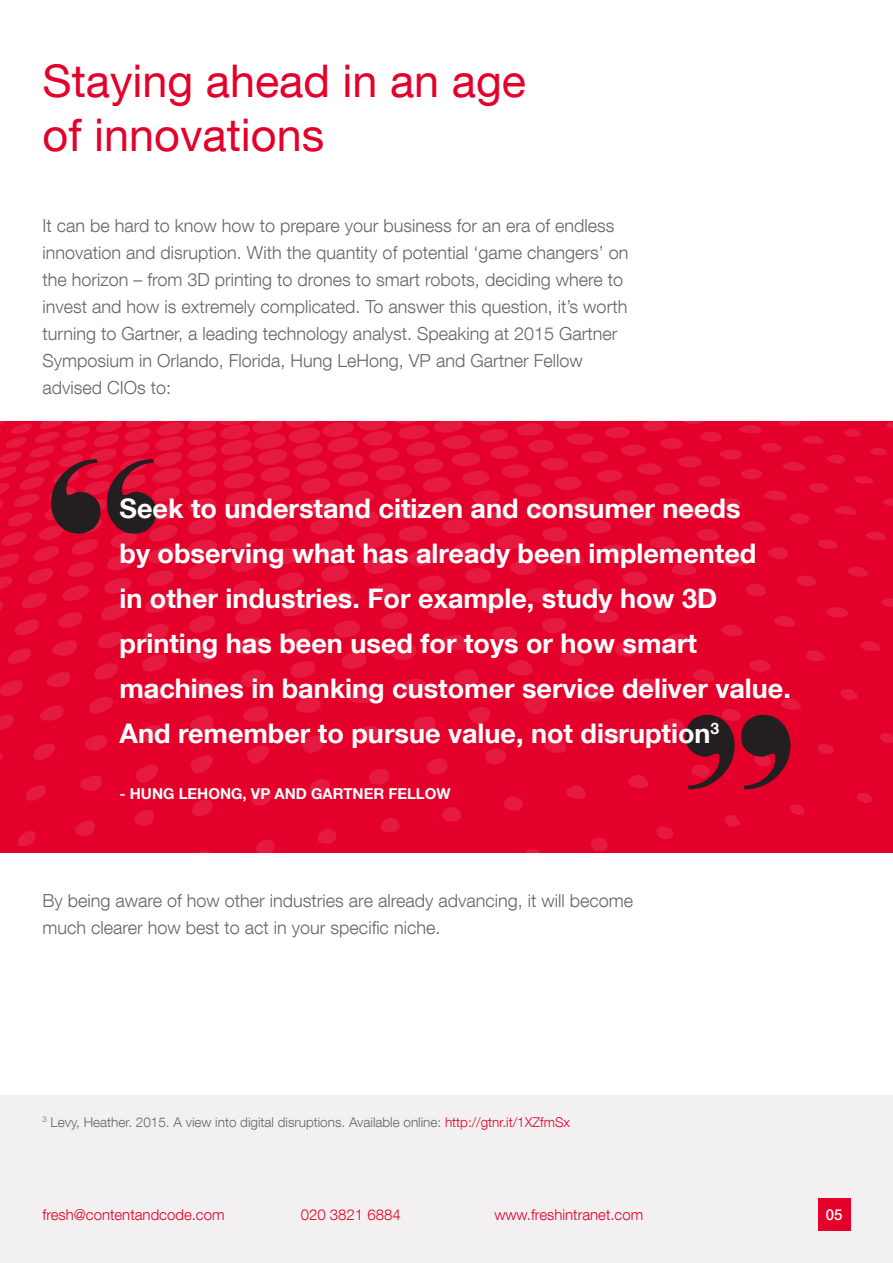
<style>
.page{position:relative;width:893px;height:1263px;background:#fff}
.page>*{position:absolute;margin:0;border:0;box-sizing:border-box;transform-origin:0 0}
.t1{font:45px/54px "Helvetica Neue LT Com";color:#e4002b}
.t2{font:700 27px/45px "Helvetica Neue LT Com";color:#fff}
.t3{font:300 18px/27px "Helvetica Neue LT Com";color:#666}
.t4{font:300 15px "Helvetica Neue LT Com";color:#e4002b}
.t5{font:700 15px "Helvetica Neue LT Com";color:#fff}
.t6{font:500 15px "Helvetica Neue LT Com";color:#fff}
.t7{font:300 13.5px "Helvetica Neue LT Com";color:#666}
.s1{color:#e4002b}
</style>
<div class="page">
<div style="left:0;top:1096px;width:893px;height:167px;background:#f3f0f1"></div>
<img style="left:0;top:421px;width:893px;height:432px">
<svg style="left:51px;top:459px;width:105px;height:75px;background:#7f1529"></svg>
<svg style="left:685px;top:715px;width:105px;height:74px;background:#7d1126"></svg>
<div style="left:818px;top:1198px;width:32px;height:33px;background:#e4002b"></div>
<p class="t1" style="left:43px;top:52px;width:485px">Staying ahead in an age of innovations</p>
<p class="t3" style="left:43px;top:211px;width:587px">It can be hard to know how to prepare your business for an era of endless innovation and disruption. With the quantity of potential ‘game changers’ on the horizon – from 3D printing to drones to smart robots, deciding where to invest and how is extremely complicated. To answer this question, it’s worth turning to Gartner, a leading technology analyst. Speaking at 2015 Gartner Symposium in Orlando, Florida, Hung LeHong, VP and Gartner Fellow advised CIOs to:</p>
<p class="t2" style="left:119px;top:485px;width:673px">Seek to understand citizen and consumer needs<br>by observing what has already been implemented<br>in other industries. For example, study how 3D printing has been used for toys or how smart machines in banking customer service deliver value.<br>And remember to pursue value, not disruption<sup>3</sup></p>
<p class="t5" style="left:119px;top:784px;width:333px">- HUNG LEHONG, VP AND GARTNER FELLOW</p>
<p class="t3" style="left:43px;top:886px;width:592px">By being aware of how other industries are already advancing, it will become much clearer how best to act in your specific niche.</p>
<p class="t7" style="left:43px;top:1113px;width:529px"><sup>3</sup> Levy, Heather. 2015. A view into digital disruptions. Available online: <span class="s1">http://gtnr.it/1XZfmSx</span></p>
<p class="t4" style="left:43px;top:1205px;width:184px">fresh@contentandcode.com</p>
<p class="t4" style="left:301px;top:1205px;width:102px">020 3821 6884</p>
<p class="t4" style="left:494px;top:1205px;width:150px">www.freshintranet.com</p>
<p class="t6" style="left:826px;top:1205px;width:18px">05</p>
</div>
